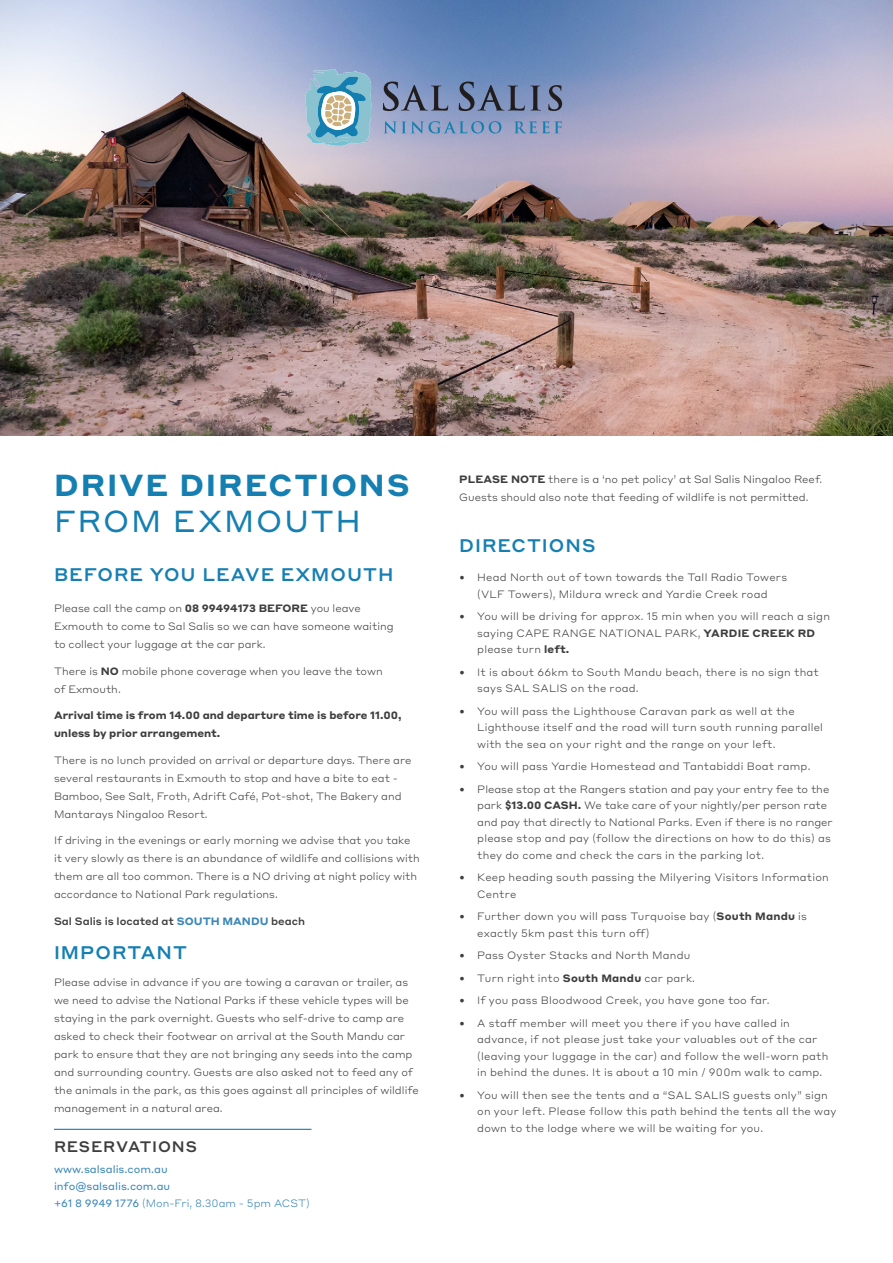
<style>
.page{position:relative;width:893px;height:1263px;background:#fff}
.page>*{position:absolute;margin:0;border:0;box-sizing:border-box;transform-origin:0 0}
.Page_Heading{font:700 30px/36px "Styrene A";letter-spacing:.065em;color:#157fb2}
.Heading_One{font:500 18px "Styrene A";letter-spacing:.055em;color:#157fb2}
.Heading_One-2{font:500 15px "Styrene A";letter-spacing:.055em;color:#3e3e3f}
.Body_Copy{font:300 10.5px/18px "Styrene A";color:#3e3e3f}
.Body_Copy-2{font:300 10.5px/16.5px "Styrene A";letter-spacing:.02em;color:#3e3e3f}
.Body_Copy-3{font:700 10.5px/18px "Styrene A";color:#3e3e3f}
.Body_Copy-4{font:10.5px "Styrene A";color:#3a87b8}
.Body_Copy-5{font:300 10.5px "Styrene A";color:#3a87b8}
.Body_Copy-6{font:500 10.5px "Styrene A";color:#3e3e3f}
.s1{font-weight:400}
.s2{font-weight:700}
.s3{font-weight:700;color:#3a87b8}
</style>
<div class="page">
<img style="left:0;top:0;width:893px;height:436px">
<svg style="left:305px;top:69px;width:66px;height:77px;background:#8db9c8"></svg>
<svg style="left:383px;top:82px;width:65px;height:29px;background:#6d7a9b"></svg>
<svg style="left:459px;top:82px;width:82px;height:29px;background:#647596"></svg>
<svg style="left:548px;top:85px;width:14px;height:26px"></svg>
<svg style="left:384px;top:121px;width:117px;height:12px"></svg>
<svg style="left:514px;top:121px;width:48px;height:12px"></svg>
<hr style="left:54px;top:1129px;width:257px;height:1px;background:#157fb2">
<p class="Page_Heading" style="left:54px;top:465px;width:357px">DRIVE DIRECTIONS<br><span class="s1">FROM EXMOUTH</span></p>
<p class="Heading_One" style="left:54px;top:559px;width:341px">BEFORE YOU LEAVE EXMOUTH</p>
<p class="Body_Copy" style="left:54px;top:599px;width:341px">Please call the camp on <span class="s2">08 99494173 BEFORE</span> you leave<br>Exmouth to come to Sal Salis so we can have someone waiting to collect your luggage at the car park.</p>
<p class="Body_Copy" style="left:54px;top:661px;width:330px">There is <span class="s2">NO</span> mobile phone coverage when you leave the town of Exmouth.</p>
<p class="Body_Copy-3" style="left:54px;top:705px;width:349px">Arrival time is from 14.00 and departure time is before 11.00, unless by prior arrangement.</p>
<p class="Body_Copy" style="left:54px;top:750px;width:359px">There is no lunch provided on arrival or departure days. There are several restaurants in Exmouth to stop and have a bite to eat - Bamboo, See Salt, Froth, Adrift Café, Pot-shot, The Bakery and Mantarays Ningaloo Resort.</p>
<p class="Body_Copy" style="left:54px;top:831px;width:367px">If driving in the evenings or early morning we advise that you take it very slowly as there is an abundance of wildlife and collisions with them are all too common. There is a NO driving at night policy with accordance to National Park regulations.</p>
<p class="Body_Copy-6" style="left:54px;top:912px;width:253px">Sal Salis is located at <span class="s3">SOUTH MANDU</span> beach</p>
<p class="Heading_One" style="left:54px;top:937px;width:134px">IMPORTANT</p>
<p class="Body_Copy" style="left:54px;top:972px;width:366px">Please advise in advance if you are towing a caravan or trailer, as we need to advise the National Parks if these vehicle types will be staying in the park overnight. Guests who self-drive to camp are asked to check their footwear on arrival at the South Mandu car park to ensure that they are not bringing any seeds into the camp and surrounding country. Guests are also asked not to feed any of the animals in the park, as this goes against all principles of wildlife management in a natural area.</p>
<p class="Heading_One-2" style="left:54px;top:1134px;width:144px">RESERVATIONS</p>
<p class="Body_Copy-4" style="left:54px;top:1160px;width:115px">www.salsalis.com.au</p>
<p class="Body_Copy-4" style="left:54px;top:1177px;width:118px">info@salsalis.com.au</p>
<p class="Body_Copy-5" style="left:54px;top:1194px;width:257px"><span class="s1">+61 8 9949 1776</span> (Mon-Fri, 8.30am - 5pm ACST)</p>
<p class="Body_Copy" style="left:459px;top:470px;width:364px"><span class="s2">PLEASE NOTE</span> there is a ‘no pet policy’ at Sal Salis Ningaloo Reef.<br>Guests should also note that feeding of wildlife is not permitted.</p>
<p class="Heading_One" style="left:459px;top:530px;width:138px">DIRECTIONS</p>
<p class="Body_Copy-2" style="left:459px;top:568px;width:329px;text-align:center">• Head North out of town towards the Tall Radio Towers (VLF Towers), Mildura wreck and Yardie Creek road</p>
<p class="Body_Copy-2" style="left:477px;top:607px;width:354px;text-indent:-18px">• You will be driving for approx. 15 min when you will reach a sign saying CAPE RANGE NATIONAL PARK, <span class="s2">YARDIE CREEK RD </span>please turn <span class="s2">left.</span></p>
<p class="Body_Copy-2" style="left:477px;top:663px;width:343px;text-indent:-18px">• It is about 66km to South Mandu beach, there is no sign that says SAL SALIS on the road.</p>
<p class="Body_Copy-2" style="left:477px;top:702px;width:347px;text-indent:-18px">• You will pass the Lighthouse Caravan park as well at the<br>Lighthouse itself and the road will turn south running parallel with the sea on your right and the range on your left.</p>
<p class="Body_Copy-2" style="left:459px;top:757px;width:353px">• You will pass Yardie Homestead and Tantabiddi Boat ramp.</p>
<p class="Body_Copy" style="left:477px;top:780px;width:357px;line-height:16.5px;text-indent:-18px">• Please stop at the Rangers station and pay your entry fee to the park <span class="s2">$13.00 CASH.</span> We take care of your nightly/per person rate and pay that directly to National Parks. Even if there is no ranger please stop and pay (follow the directions on how to do this) as they do come and check the cars in the parking lot.</p>
<p class="Body_Copy-2" style="left:477px;top:868px;width:353px;text-indent:-18px">• Keep heading south passing the Milyering Visitors Information<br>Centre</p>
<p class="Body_Copy-2" style="left:477px;top:907px;width:331px;text-indent:-18px">• Further down you will pass Turquoise bay (<span class="s2">South Mandu</span> is exactly 5km past this turn off)</p>
<p class="Body_Copy-2" style="left:459px;top:946px;width:233px">• Pass Oyster Stacks and North Mandu</p>
<p class="Body_Copy-2" style="left:459px;top:969px;width:237px">• Turn right into <span class="s2">South Mandu</span> car park.</p>
<p class="Body_Copy-2" style="left:459px;top:991px;width:312px">• If you pass Bloodwood Creek, you have gone too far.</p>
<p class="Body_Copy-2" style="left:477px;top:1014px;width:353px;text-indent:-18px">• A staff member will meet you there if you have called in advance, if not please just take your valuables out of the car (leaving your luggage in the car) and follow the well-worn path in behind the dunes. It is about a 10 min / 900m walk to camp.</p>
<p class="Body_Copy-2" style="left:477px;top:1086px;width:361px;text-indent:-18px">• You will then see the tents and a “SAL SALIS guests only” sign on your left. Please follow this path behind the tents all the way down to the lodge where we will be waiting for you.</p>
</div>
